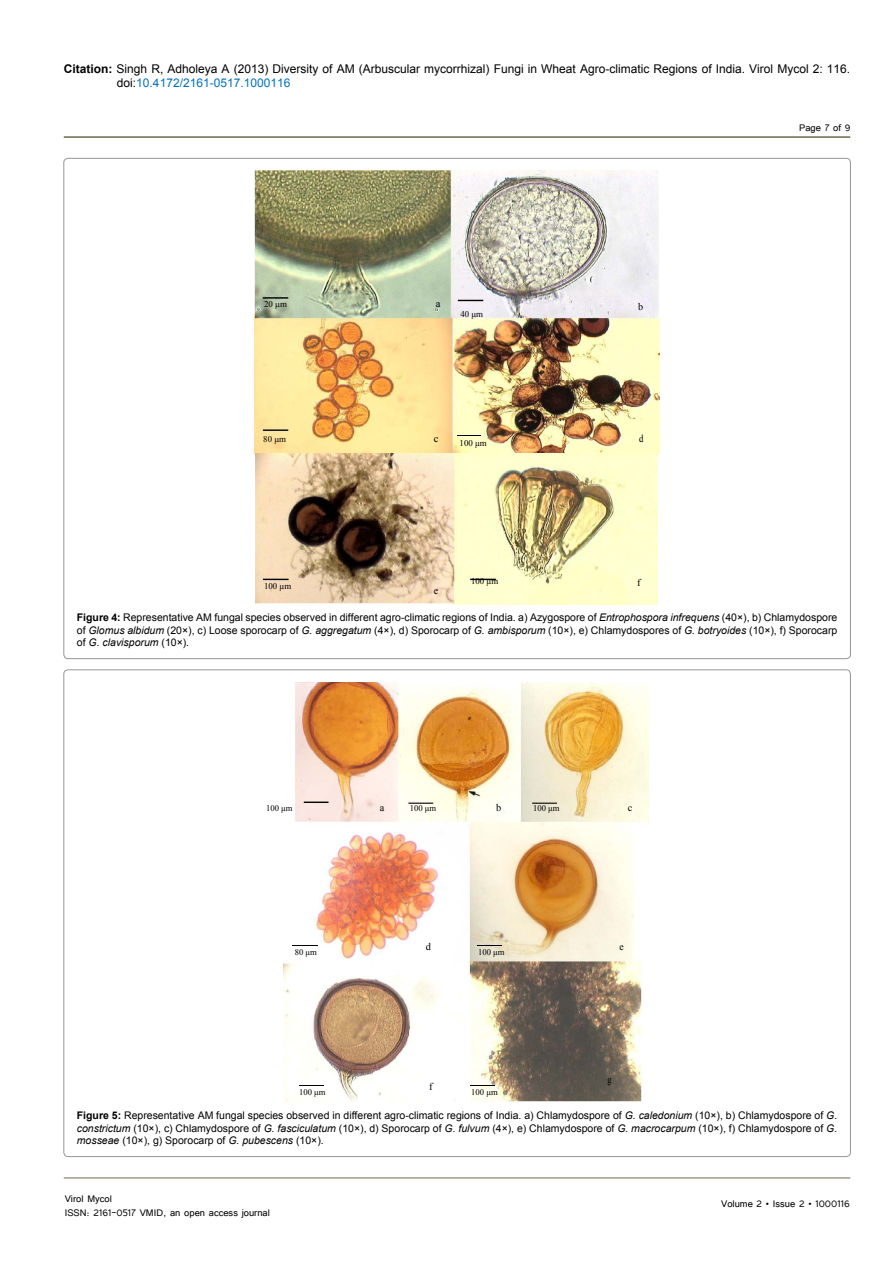
<style>
.page{position:relative;width:893px;height:1263px;background:#fff}
.page>*{position:absolute;margin:0;border:0;box-sizing:border-box;transform-origin:0 0}
.t1{font:12px/14.4px "Arial";color:#000}
.t2{font:12px/14.4px "Tunga";color:#000}
.t3{font:10.65px "Times New Roman";color:#000}
.t4{font:10.65px "Times New Roman";color:#000;scale:.93 1}
.t5{font:10.65px "Times New Roman";color:#000;scale:.82 1}
.t6{font:10.5px/12.6px "Arial";color:#000;text-align:justify}
.t7{font:10.35px "Times New Roman";color:#000}
.t8{font:10.35px "Times New Roman";color:#000;scale:.93 1}
.t9{font:10.35px "Times New Roman";color:#000;scale:.82 1}
.t10{font:10.2px "Times New Roman";color:#000}
.t11{font:8.85px "Times New Roman";color:#000}
.t12{font:8.7px "Times New Roman";color:#000}
.s1{font-weight:700}
.s2{color:#0072bc}
.s3{font-style:italic}
</style>
<div class="page">
<hr style="left:64px;top:1178px;width:786px;height:1px;background:#726547">
<hr style="left:64px;top:136px;width:786px;height:2px;background:#726547">
<img style="left:255px;top:171px;width:405px;height:282px">
<img style="left:255px;top:453px;width:403px;height:152px">
<svg style="left:457px;top:435px;width:24px;height:1px"></svg>
<img style="left:284px;top:682px;width:364px;height:421px">
<svg style="left:292px;top:945px;width:25px;height:1px"></svg>
<svg style="left:477px;top:945px;width:25px;height:1px"></svg>
<svg style="left:299px;top:1085px;width:25px;height:1px"></svg>
<svg style="left:470px;top:1085px;width:25px;height:1px"></svg>
<p class="t1" style="left:117px;top:61px;width:735px;text-indent:-53px"><span class="s1">Citation:</span> Singh R, Adholeya A (2013) Diversity of AM (Arbuscular mycorrhizal) Fungi in Wheat Agro-climatic Regions of India. Virol Mycol 2: 116. doi:<span class="s2">10.4172/2161-0517.1000116</span></p>
<p class="t2" style="left:799px;top:119px;width:53px">Page 7 of 9</p>
<p class="t11" style="left:264px;top:298px;width:24px">20 μm</p>
<p class="t3" style="left:436px;top:296px;width:6px">a</p>
<p class="t11" style="left:460px;top:308px;width:24px">40 μm</p>
<p class="t11" style="left:263px;top:433px;width:24px">80 μm</p>
<p class="t3" style="left:434px;top:431px;width:6px">c</p>
<p class="t11" style="left:460px;top:437px;width:29px">100 μm</p>
<p class="t10" style="left:638px;top:300px;width:7px">b</p>
<p class="t5" style="left:639px;top:431px;width:7px">d</p>
<p class="t11" style="left:471px;top:575px;width:29px">100 μm</p>
<p class="t10" style="left:637px;top:576px;width:5px">f</p>
<p class="t6" style="left:77px;top:611px;width:762px"><span class="s1">Figure 4:</span> Representative AM fungal species observed in different agro-climatic regions of India. a) Azygospore of <span class="s3">Entrophospora infrequens</span> (40×), b) Chlamydospore of <span class="s3">Glomus albidum</span> (20×), c) Loose sporocarp of <span class="s3">G. aggregatum</span> (4×), d) Sporocarp of <span class="s3">G. ambisporum</span> (10×), e) Chlamydospores of <span class="s3">G. botryoides</span> (10×), f) Sporocarp of <span class="s3">G. clavisporum</span> (10×).</p>
<p class="t11" style="left:264px;top:580px;width:29px">100 μm</p>
<p class="t4" style="left:434px;top:583px;width:6px">e</p>
<p class="t12" style="left:266px;top:802px;width:28px">100 μm</p>
<p class="t7" style="left:380px;top:800px;width:6px">a</p>
<p class="t12" style="left:410px;top:802px;width:28px">100 μm</p>
<p class="t7" style="left:496px;top:800px;width:7px">b</p>
<p class="t12" style="left:533px;top:802px;width:28px">100 μm</p>
<p class="t7" style="left:628px;top:800px;width:6px">c</p>
<p class="t7" style="left:426px;top:940px;width:7px">d</p>
<p class="t8" style="left:619px;top:940px;width:6px">e</p>
<p class="t12" style="left:295px;top:946px;width:24px">80 μm</p>
<p class="t12" style="left:478px;top:946px;width:28px">100 μm</p>
<p class="t9" style="left:607px;top:1072px;width:7px">g</p>
<p class="t7" style="left:429px;top:1079px;width:5px">f</p>
<p class="t12" style="left:299px;top:1086px;width:28px">100 μm</p>
<p class="t12" style="left:471px;top:1086px;width:28px">100 μm</p>
<p class="t6" style="left:77px;top:1109px;width:762px"><span class="s1">Figure 5:</span> Representative AM fungal species observed in different agro-climatic regions of India. a) Chlamydospore of <span class="s3">G. caledonium</span> (10×), b) Chlamydospore of <span class="s3">G. constrictum</span> (10×), c) Chlamydospore of <span class="s3">G. fasciculatum</span> (10×), d) Sporocarp of <span class="s3">G. fulvum</span> (4×), e) Chlamydospore of <span class="s3">G. macrocarpum</span> (10×), f) Chlamydospore of <span class="s3">G. mosseae</span> (10×), g) Sporocarp of <span class="s3">G. pubescens</span> (10×).</p>
<p class="t2" style="left:65px;top:1190px;width:207px">Virol Mycol<br>ISSN: 2161-0517 VMID, an open access journal</p>
<p class="t2" style="left:721px;top:1196px;width:130px">Volume 2 • Issue 2 • 1000116</p>
</div>
